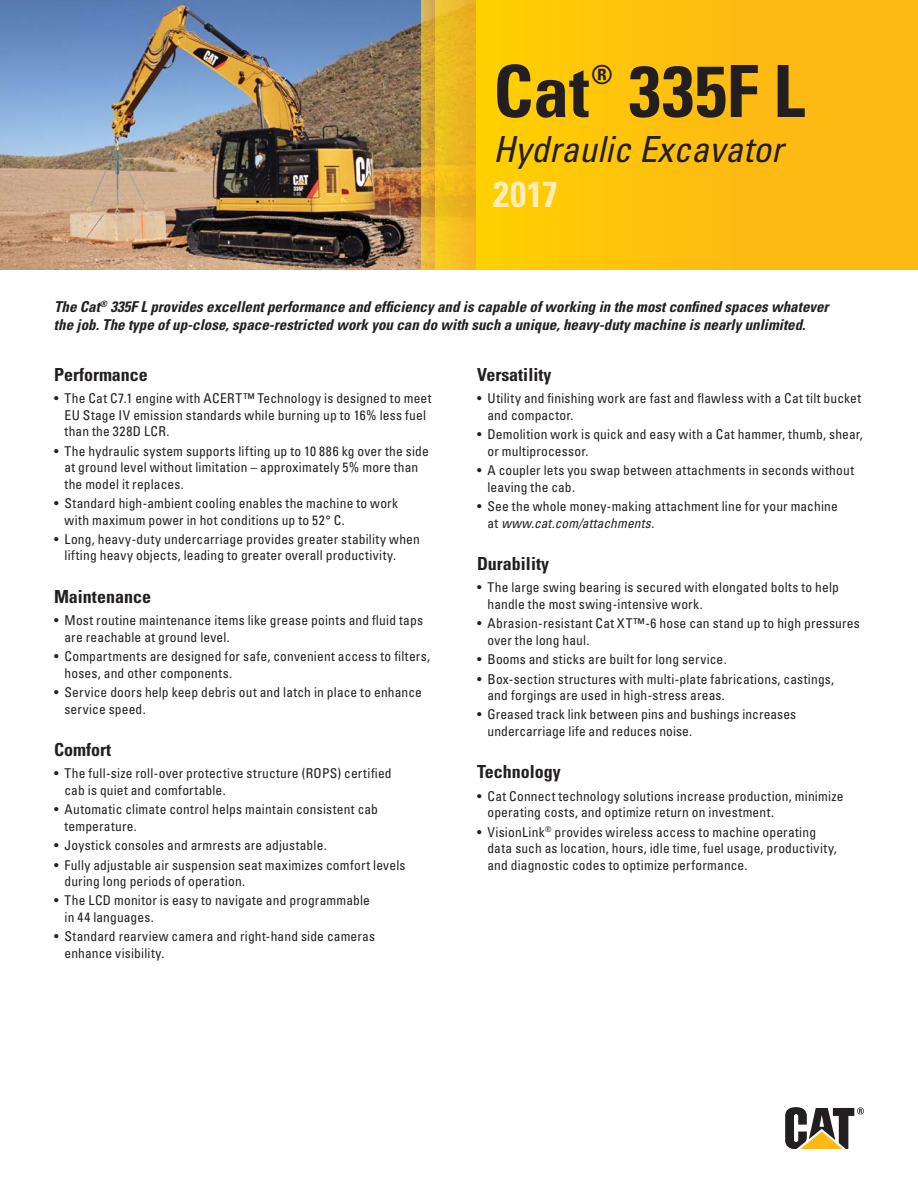
<style>
.page{position:relative;width:918px;height:1188px;background:#fff}
.page>*{position:absolute;margin:0;border:0;box-sizing:border-box;transform-origin:0 0}
.t1{font:700 condensed 72px "Univers LT Std";color:#231f20}
.t2{font:italic condensed 36px/45px "Univers LT Std";color:#231f20}
.t3{font:700 condensed 26.25px "Univers LT Std";color:#231f20}
.t4{font:700 condensed 18px "Univers LT Std";color:#231f20}
.t5{font:italic 700 condensed 15px/18px "Univers LT Std";color:#231f20}
.t6{font:condensed 13.5px/16.5px "Univers LT Std";letter-spacing:.015em;color:#231f20}
.s1{font-weight:700;font-style:normal;color:#ffedbc}
.s2{font-weight:700;font-style:normal;color:#ffecbb}
.s3{font-style:italic}
</style>
<div class="page">
<svg style="left:785px;top:1107px;width:79px;height:42px"></svg>
<img style="left:0;top:0;width:435px;height:270px">
<svg style="left:475px;top:0;width:443px;height:270px;background:#fdc00d"></svg>
<svg style="left:435px;top:0;width:40px;height:270px;background:#eeba20"></svg>
<div style="left:494px;top:182px;width:62px;height:25px;background:#ffcc03"></div>
<h1 class="t1" style="left:493px;top:57px;width:98px">Cat</h1>
<h3 class="t3" style="left:591px;top:62px;width:23px">®</h3>
<h1 class="t1" style="left:629px;top:57px;width:178px">335F L</h1>
<h2 class="t2" style="left:493px;top:129px;width:291px">Hydraulic Excavator<br><span class="s1">20</span><span class="s2">17</span></h2>
<p class="t5" style="left:54px;top:299px;width:776px">The Cat<sup>®</sup> 335F L provides excellent performance and efficiency and is capable of working in the most confined spaces whatever the job. The type of up-close, space-restricted work you can do with such a unique, heavy-duty machine is nearly unlimited.</p>
<h3 class="t4" style="left:54px;top:366px;width:95px">Performance</h3>
<p class="t6" style="left:65px;top:391px;width:369px;text-indent:-11px">• The Cat C7.1 engine with ACERT™ Technology is designed to meet<br>EU Stage IV emission standards while burning up to 16% less fuel than the 328D LCR.</p>
<p class="t6" style="left:65px;top:443px;width:366px;text-indent:-11px">• The hydraulic system supports lifting up to 10 886 kg over the side at ground level without limitation – approximately 5% more than the model it replaces.</p>
<p class="t6" style="left:65px;top:496px;width:335px;text-indent:-11px">• Standard high-ambient cooling enables the machine to work with maximum power in hot conditions up to 52° C.</p>
<p class="t6" style="left:65px;top:532px;width:357px;text-indent:-11px">• Long, heavy-duty undercarriage provides greater stability when lifting heavy objects, leading to greater overall productivity.</p>
<h3 class="t4" style="left:54px;top:588px;width:99px">Maintenance</h3>
<p class="t6" style="left:65px;top:613px;width:360px;text-indent:-11px">• Most routine maintenance items like grease points and fluid taps are reachable at ground level.</p>
<p class="t6" style="left:65px;top:649px;width:367px;text-indent:-11px">• Compartments are designed for safe, convenient access to filters, hoses, and other components.</p>
<p class="t6" style="left:65px;top:685px;width:359px;text-indent:-11px">• Service doors help keep debris out and latch in place to enhance service speed.</p>
<h3 class="t4" style="left:54px;top:741px;width:59px">Comfort</h3>
<p class="t6" style="left:65px;top:766px;width:329px;text-indent:-11px">• The full-size roll-over protective structure (ROPS) certified cab is quiet and comfortable.</p>
<p class="t6" style="left:65px;top:802px;width:315px;text-indent:-11px">• Automatic climate control helps maintain consistent cab temperature.</p>
<p class="t6" style="left:54px;top:838px;width:274px">• Joystick consoles and armrests are adjustable.</p>
<p class="t6" style="left:65px;top:857px;width:343px;text-indent:-11px">• Fully adjustable air suspension seat maximizes comfort levels during long periods of operation.</p>
<p class="t6" style="left:65px;top:893px;width:307px;text-indent:-11px">• The LCD monitor is easy to navigate and programmable in 44 languages.</p>
<p class="t6" style="left:65px;top:929px;width:312px;text-indent:-11px">• Standard rearview camera and right-hand side cameras enhance visibility.</p>
<h3 class="t4" style="left:477px;top:366px;width:76px">Versatility</h3>
<p class="t6" style="left:488px;top:391px;width:375px;text-indent:-11px">• Utility and finishing work are fast and flawless with a Cat tilt bucket and compactor.</p>
<p class="t6" style="left:488px;top:427px;width:377px;text-indent:-11px">• Demolition work is quick and easy with a Cat hammer, thumb, shear, or multiprocessor.</p>
<p class="t6" style="left:488px;top:463px;width:368px;text-indent:-11px">• A coupler lets you swap between attachments in seconds without leaving the cab.</p>
<p class="t6" style="left:488px;top:499px;width:352px;text-indent:-11px">• See the whole money-making attachment line for your machine at <span class="s3">www.cat.com/attachments</span>.</p>
<h3 class="t4" style="left:477px;top:555px;width:73px">Durability</h3>
<p class="t6" style="left:488px;top:580px;width:353px;text-indent:-11px">• The large swing bearing is secured with elongated bolts to help handle the most swing-intensive work.</p>
<p class="t6" style="left:488px;top:616px;width:374px;text-indent:-11px">• Abrasion-resistant Cat XT™-6 hose can stand up to high pressures over the long haul.</p>
<p class="t6" style="left:477px;top:652px;width:251px">• Booms and sticks are built for long service.</p>
<p class="t6" style="left:488px;top:671px;width:348px;text-indent:-11px">• Box-section structures with multi-plate fabrications, castings, and forgings are used in high-stress areas.</p>
<p class="t6" style="left:488px;top:707px;width:310px;text-indent:-11px">• Greased track link between pins and bushings increases undercarriage life and reduces noise.</p>
<h3 class="t4" style="left:477px;top:763px;width:85px">Technology</h3>
<p class="t6" style="left:488px;top:788px;width:358px;text-indent:-11px">• Cat Connect technology solutions increase production, minimize operating costs, and optimize return on investment.</p>
<p class="t6" style="left:488px;top:824px;width:351px;text-indent:-11px">• VisionLink<sup>®</sup> provides wireless access to machine operating data such as location, hours, idle time, fuel usage, productivity, and diagnostic codes to optimize performance.</p>
</div>
